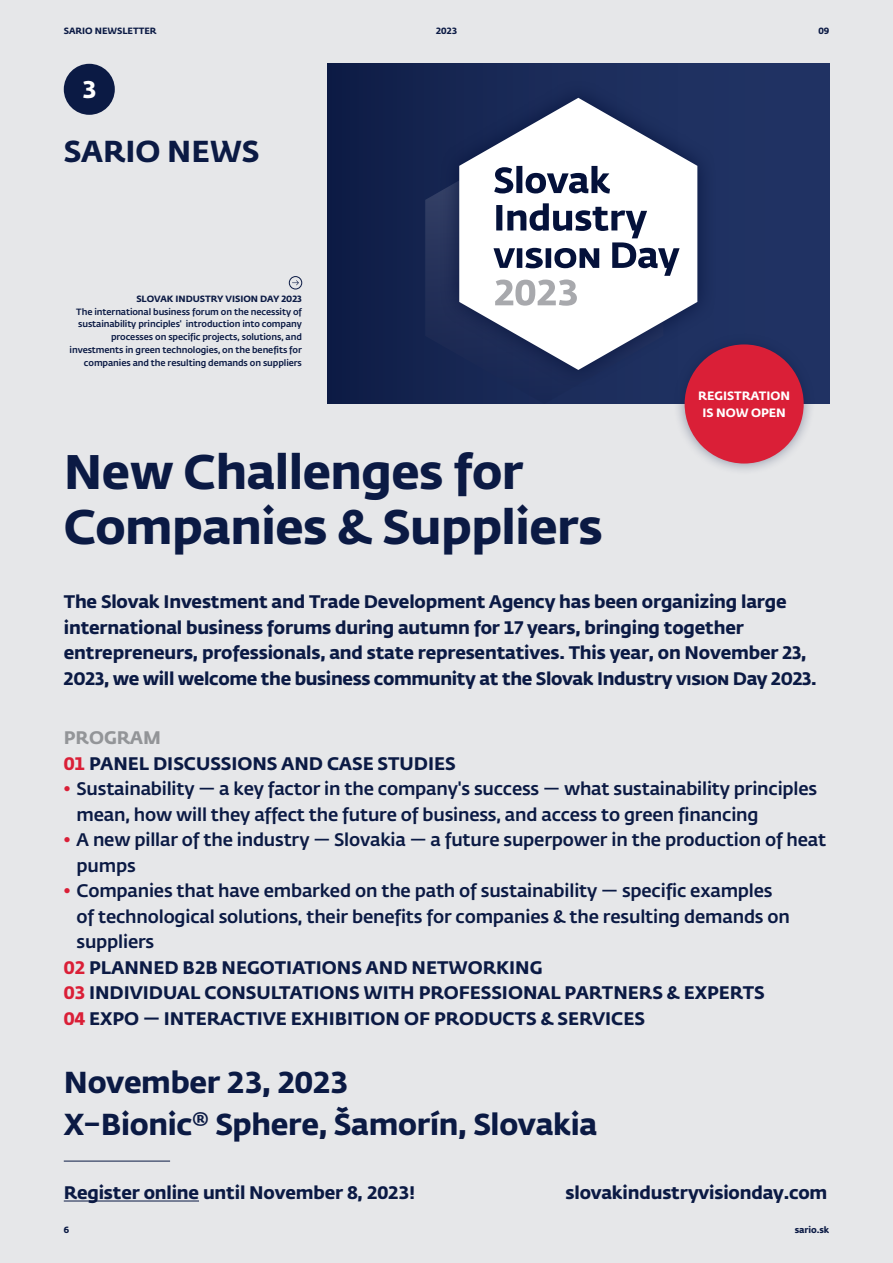
<style>
.page{position:relative;width:893px;height:1263px;background:#e6e7e9}
.page>*{position:absolute;margin:0;border:0;box-sizing:border-box;transform-origin:0 0}
.t1{font:700 48px/55.3px "Fedra Sans Pro";letter-spacing:-.01em;color:#0b1a44}
.t2{font:700 30px/42.5px "Fedra Sans Pro";letter-spacing:-.01em;color:#0b1a44}
.t3{font:700 24px "Fedra Sans Pro";color:#fff}
.t4{font:700 18px/25.5px "Fedra Sans Pro";letter-spacing:-.01em;color:#0b1a44}
.t5{font:500 18px/25.5px "Fedra Sans Pro";letter-spacing:-.01em;color:#0b1a44}
.t6{font:700 12px/17px "Fedra Sans Pro";color:#fff;text-align:center}
.t7{font:500 9px/12.8px "Fedra Sans Pro";letter-spacing:-.01em;color:#0b1a44;text-align:right}
.t8{font:700 9px "Fedra Sans Pro";color:#0b1a44}
.s1{color:#939598}
.s2{color:#da1f37}
</style>
<div class="page">
<div style="left:64px;top:64px;width:51px;height:51px;background:#0b1a44;border-radius:50%"></div>
<div style="left:327px;top:64px;width:502px;height:340px;background:linear-gradient(to right,#101f49,#243668)"></div>
<div style="left:289px;top:276px;width:13px;height:13px;border:1px solid #0b1a44;border-radius:50%"></div>
<svg style="left:292px;top:280px;width:7px;height:5px"></svg>
<svg style="left:425px;top:132px;width:238px;height:272px;background:#1c2b56"></svg>
<div style="left:439px;top:80px;width:278px;height:308px;background:#1c2b58"></div>
<svg style="left:459px;top:98px;width:238px;height:272px;fill:#fff"></svg>
<svg style="left:493px;top:203px;width:187px;height:103px;background:#c5c8d1"></svg>
<svg style="left:494px;top:166px;width:116px;height:27px;background:#878ea1"></svg>
<hr style="left:64px;top:1161px;width:106px;height:1px;background:#0b1a44">
<div style="left:673px;top:333px;width:142px;height:142px;background:#0b1a44;opacity:.4"></div>
<div style="left:685px;top:344px;width:119px;height:119px;background:#da1f37;border-radius:50%"></div>
<hr style="left:64px;top:1200px;width:135px;height:1px;background:#0b1a44">
<p class="t8" style="left:64px;top:24px;width:94px">SARIO NEWSLETTER</p>
<p class="t8" style="left:436px;top:24px;width:23px">2023</p>
<p class="t8" style="left:818px;top:24px;width:12px">09</p>
<h3 class="t3" style="left:82px;top:70px;width:16px">3</h3>
<h2 class="t2" style="left:64px;top:127px;width:197px">SARIO NEWS</h2>
<p class="t8" style="left:136px;top:292px;width:167px">SLOVAK INDUSTRY VISION DAY 2023</p>
<p class="t7" style="left:70px;top:305px;width:234px">The international business forum on the necessity of sustainability principles' introduction into company processes on specific projects, solutions, and investments in green technologies, on the benefits for companies and the resulting demands on suppliers</p>
<h1 class="t1" style="left:64px;top:441px;width:540px">New Challenges for<br>Companies &amp; Suppliers</h1>
<p class="t6" style="left:698px;top:386px;width:93px">REGISTRATION<br>IS NOW OPEN</p>
<p class="t4" style="left:64px;top:588px;width:754px">The Slovak Investment and Trade Development Agency has been organizing large international business forums during autumn for 17 years, bringing together entrepreneurs, professionals, and state representatives. This year, on November 23, 2023, we will welcome the business community at the Slovak Industry vision Day 2023.</p>
<p class="t4" style="left:64px;top:724px;width:393px"><span class="s1">PROGRAM<br></span><span class="s2">01</span> PANEL DISCUSSIONS AND CASE STUDIES</p>
<p class="t5" style="left:77px;top:775px;width:742px;text-indent:-13px"><span class="s2">•</span> Sustainability — a key factor in the company's success — what sustainability principles mean, how will they affect the future of business, and access to green financing</p>
<p class="t5" style="left:77px;top:826px;width:751px;text-indent:-13px"><span class="s2">•</span> A new pillar of the industry — Slovakia — a future superpower in the production of heat pumps</p>
<p class="t5" style="left:64px;top:877px;width:710px"><span class="s2">•</span> Companies that have embarked on the path of sustainability — specific examples</p>
<p class="t5" style="left:77px;top:902px;width:715px">of technological solutions, their benefits for companies &amp; the resulting demands on</p>
<p class="t5" style="left:77px;top:928px;width:79px">suppliers</p>
<p class="t4" style="left:64px;top:953px;width:480px"><span class="s2">02</span> PLANNED B2B NEGOTIATIONS AND NETWORKING</p>
<p class="t4" style="left:64px;top:979px;width:702px"><span class="s2">03</span> INDIVIDUAL CONSULTATIONS WITH PROFESSIONAL PARTNERS &amp; EXPERTS</p>
<p class="t4" style="left:64px;top:1004px;width:583px"><span class="s2">04</span> EXPO — INTERACTIVE EXHIBITION OF PRODUCTS &amp; SERVICES</p>
<h2 class="t2" style="left:64px;top:1059px;width:535px">November 23, 2023<br>X–Bionic® Sphere, Šamorín, Slovakia</h2>
<p class="t4" style="left:64px;top:1179px;width:353px">Register online until November 8, 2023!</p>
<p class="t4" style="left:566px;top:1179px;width:263px">slovakindustryvisionday.com</p>
<p class="t8" style="left:64px;top:1223px;width:7px">6</p>
<p class="t8" style="left:795px;top:1223px;width:36px">sario.sk</p>
</div>
